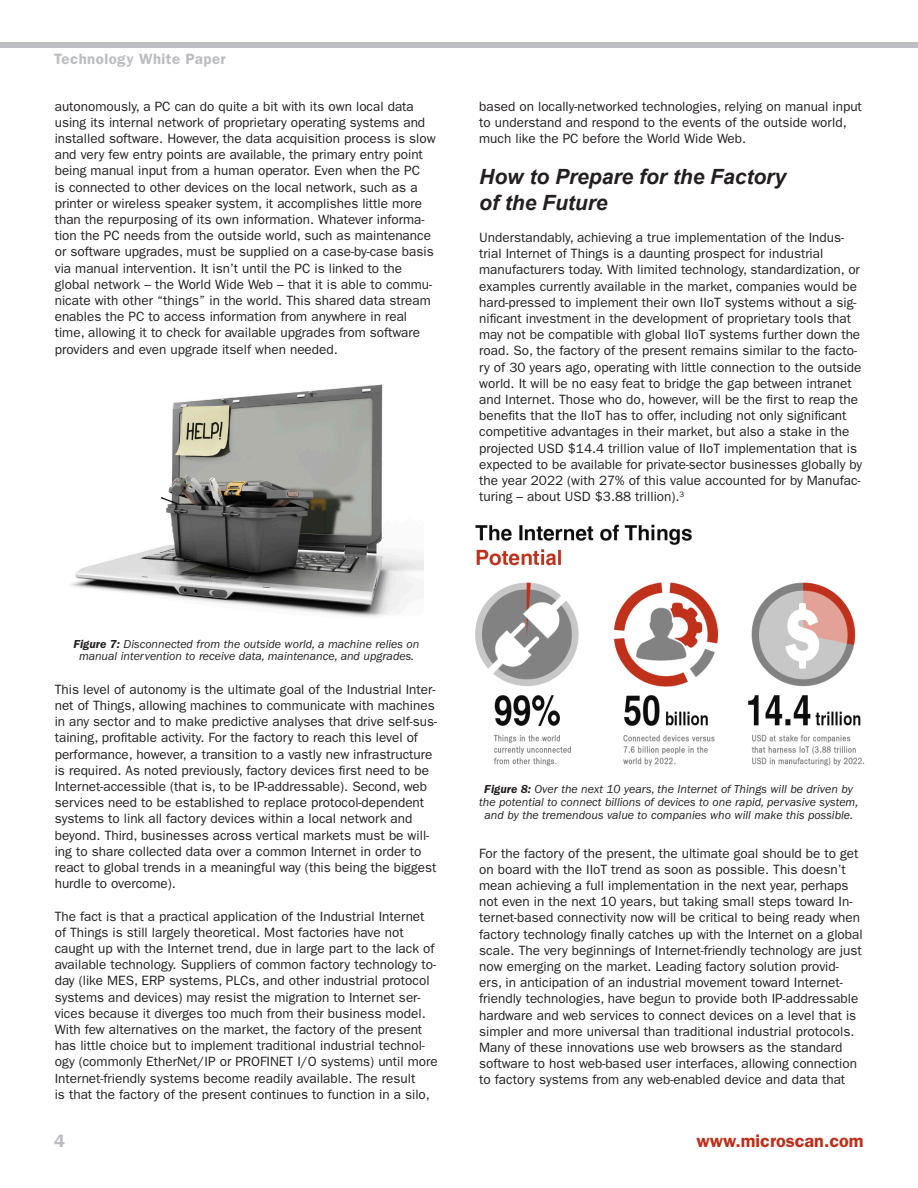
<style>
.page{position:relative;width:918px;height:1188px;background:#fff}
.page>*{position:absolute;margin:0;border:0;box-sizing:border-box;transform-origin:0 0}
.t1{font:italic 700 21px/25.2px "Arial";color:#231f20}
.t2{font:600 18px "ITC Franklin Gothic Std";color:#c02d19}
.t3{font:600 18px "ITC Franklin Gothic Std";color:#bcbdc0}
.t4{font:600 15px "ITC Franklin Gothic Std";letter-spacing:.03em;color:#bcbdc0}
.t5{font:13.5px/16.2px "ITC Franklin Gothic Std";color:#231f20}
.t6{font:italic 12px/12.8px "ITC Franklin Gothic Std";color:#231f20;text-align:center}
.s1{font-weight:600}
</style>
<div class="page">
<div style="left:0;top:43px;width:918px;height:5px;background:#bcbdc0"></div>
<img style="left:71px;top:384px;width:353px;height:233px">
<img style="left:475px;top:524px;width:390px;height:242px">
<p class="t4" style="left:54px;top:50px;width:173px">Technology White Paper</p>
<p class="t5" style="left:55px;top:98px;width:382px">autonomously, a PC can do quite a bit with its own local data using its internal network of proprietary operating systems and installed software. However, the data acquisition process is slow and very few entry points are available, the primary entry point being manual input from a human operator. Even when the PC<br>is connected to other devices on the local network, such as a printer or wireless speaker system, it accomplishes little more than the repurposing of its own information. Whatever informa&shy;tion the PC needs from the outside world, such as maintenance or software upgrades, must be supplied on a case-by-case basis via manual intervention. It isn’t until the PC is linked to the global network – the World Wide Web – that it is able to commu&shy;nicate with other “things” in the world. This shared data stream enables the PC to access information from anywhere in real time, allowing it to check for available upgrades from software providers and even upgrade itself when needed.</p>
<p class="t5" style="left:479px;top:98px;width:384px">based on locally-networked technologies, relying on manual input to understand and respond to the events of the outside world, much like the PC before the World Wide Web.</p>
<p class="t1" style="left:479px;top:165px;width:308px">How to Prepare for the Factory of the Future</p>
<p class="t5" style="left:479px;top:229px;width:385px">Understandably, achieving a true implementation of the Indus&shy;trial Internet of Things is a daunting prospect for industrial manufacturers today. With limited technology, standardization, or examples currently available in the market, companies would be hard-pressed to implement their own IIoT systems without a sig&shy;nificant investment in the development of proprietary tools that may not be compatible with global IIoT systems further down the road. So, the factory of the present remains similar to the facto&shy;ry of 30 years ago, operating with little connection to the outside world. It will be no easy feat to bridge the gap between intranet and Internet. Those who do, however, will be the first to reap the benefits that the IIoT has to offer, including not only significant competitive advantages in their market, but also a stake in the projected USD $14.4 trillion value of IIoT implementation that is expected to be available for private-sector businesses globally by the year 2022 (with 27% of this value accounted for by Manufac&shy;turing – about USD $3.88 trillion).<sup>3</sup></p>
<p class="t6" style="left:73px;top:637px;width:347px"><span class="s1">Figure 7:</span> Disconnected from the outside world, a machine relies on manual intervention to receive data, maintenance, and upgrades.</p>
<p class="t5" style="left:55px;top:681px;width:384px">This level of autonomy is the ultimate goal of the Industrial Inter&shy;net of Things, allowing machines to communicate with machines in any sector and to make predictive analyses that drive self-sus&shy;taining, profitable activity. For the factory to reach this level of performance, however, a transition to a vastly new infrastructure is required. As noted previously, factory devices first need to be Internet-accessible (that is, to be IP-addressable). Second, web services need to be established to replace protocol-dependent systems to link all factory devices within a local network and beyond. Third, businesses across vertical markets must be will&shy;ing to share collected data over a common Internet in order to react to global trends in a meaningful way (this being the biggest hurdle to overcome).</p>
<p class="t5" style="left:55px;top:908px;width:384px">The fact is that a practical application of the Industrial Internet of Things is still largely theoretical. Most factories have not caught up with the Internet trend, due in large part to the lack of available technology. Suppliers of common factory technology to&shy;day (like MES, ERP systems, PLCs, and other industrial protocol systems and devices) may resist the migration to Internet ser&shy;vices because it diverges too much from their business model.<br>With few alternatives on the market, the factory of the present has little choice but to implement traditional industrial technol&shy;ogy (commonly EtherNet/IP or PROFINET I/O systems) until more Internet-friendly systems become readily available. The result<br>is that the factory of the present continues to function in a silo,</p>
<p class="t3" style="left:54px;top:1131px;width:12px">4</p>
<p class="t2" style="left:697px;top:1131px;width:169px">www.microscan.com</p>
<p class="t6" style="left:479px;top:783px;width:381px"><span class="s1">Figure 8:</span> Over the next 10 years, the Internet of Things will be driven by the potential to connect billions of devices to one rapid, pervasive system, and by the tremendous value to companies who will make this possible.</p>
<p class="t5" style="left:479px;top:845px;width:385px">For the factory of the present, the ultimate goal should be to get on board with the IIoT trend as soon as possible. This doesn’t mean achieving a full implementation in the next year, perhaps not even in the next 10 years, but taking small steps toward In&shy;ternet-based connectivity now will be critical to being ready when factory technology finally catches up with the Internet on a global scale. The very beginnings of Internet-friendly technology are just now emerging on the market. Leading factory solution provid&shy;ers, in anticipation of an industrial movement toward Internet&shy;friendly technologies, have begun to provide both IP-addressable hardware and web services to connect devices on a level that is simpler and more universal than traditional industrial protocols.<br>Many of these innovations use web browsers as the standard software to host web-based user interfaces, allowing connection to factory systems from any web-enabled device and data that</p>
</div>
